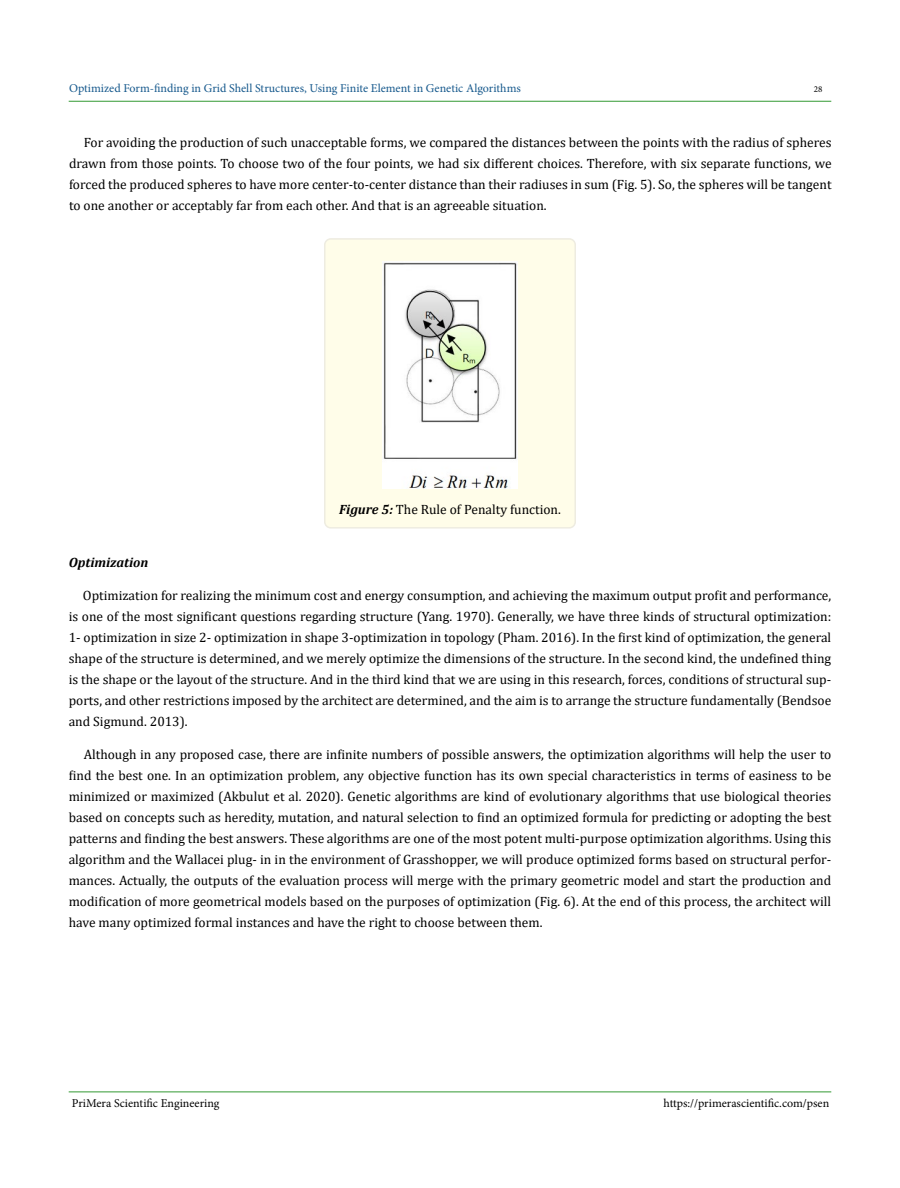
<style>
.page{position:relative;width:900px;height:1188px;background:#fff}
.page>*{position:absolute;margin:0;border:0;box-sizing:border-box;transform-origin:0 0}
.t1{font:13.5px/21px "Cambria";color:#000;text-align:justify}
.t2{font:italic 700 13.5px "Cambria";color:#000}
.t3{font:12px "Minion Pro";color:#15588c}
.t4{font:12px "Minion Pro";color:#000}
.t5{font:9px "Minion Pro";color:#000}
.s1{font-weight:700;font-style:italic}
</style>
<div class="page">
<hr style="left:69px;top:1092px;width:762px;height:1px;background:#393">
<hr style="left:69px;top:101px;width:762px;height:1px;background:#393">
<div style="left:325px;top:239px;width:250px;height:289px;background:#fffde9;border-radius:6px"></div>
<div style="left:324px;top:238px;width:252px;height:291px;border:2px solid #eeece1;border-radius:6px"></div>
<img style="left:383px;top:262px;width:134px;height:227px">
<p class="t3" style="left:69px;top:80px;width:453px">Optimized Form-finding in Grid Shell Structures, Using Finite Element in Genetic Algorithms</p>
<p class="t5" style="left:814px;top:83px;width:10px">28</p>
<p class="t1" style="left:69px;top:132px;width:764px;text-indent:15px">For avoiding the production of such unacceptable forms, we compared the distances between the points with the radius of spheres drawn from those points. To choose two of the four points, we had six different choices. Therefore, with six separate functions, we forced the produced spheres to have more center-to-center distance than their radiuses in sum (Fig. 5). So, the spheres will be tangent to one another or acceptably far from each other. And that is an agreeable situation.</p>
<p class="t1" style="left:339px;top:498px;width:223px"><span class="s1">Figure 5:</span> The Rule of Penalty function.</p>
<p class="t2" style="left:69px;top:553px;width:81px">Optimization</p>
<p class="t1" style="left:69px;top:585px;width:764px;text-indent:14px">Optimization for realizing the minimum cost and energy consumption, and achieving the maximum output profit and performance, is one of the most significant questions regarding structure (Yang. 1970). Generally, we have three kinds of structural optimization:<br>1- optimization in size 2- optimization in shape 3-optimization in topology (Pham. 2016). In the first kind of optimization, the general shape of the structure is determined, and we merely optimize the dimensions of the structure. In the second kind, the undefined thing is the shape or the layout of the structure. And in the third kind that we are using in this research, forces, conditions of structural sup&shy;ports, and other restrictions imposed by the architect are determined, and the aim is to arrange the structure fundamentally (Bendsoe and Sigmund. 2013).</p>
<p class="t1" style="left:69px;top:744px;width:764px;text-indent:15px">Although in any proposed case, there are infinite numbers of possible answers, the optimization algorithms will help the user to find the best one. In an optimization problem, any objective function has its own special characteristics in terms of easiness to be minimized or maximized (Akbulut et al. 2020). Genetic algorithms are kind of evolutionary algorithms that use biological theories based on concepts such as heredity, mutation, and natural selection to find an optimized formula for predicting or adopting the best patterns and finding the best answers. These algorithms are one of the most potent multi-purpose optimization algorithms. Using this algorithm and the Wallacei plug- in in the environment of Grasshopper, we will produce optimized forms based on structural perfor&shy;mances. Actually, the outputs of the evaluation process will merge with the primary geometric model and start the production and modification of more geometrical models based on the purposes of optimization (Fig. 6). At the end of this process, the architect will have many optimized formal instances and have the right to choose between them.</p>
<p class="t4" style="left:72px;top:1095px;width:149px">PriMera Scientific Engineering</p>
<p class="t4" style="left:664px;top:1095px;width:167px">https://primerascientific.com/psen</p>
</div>
